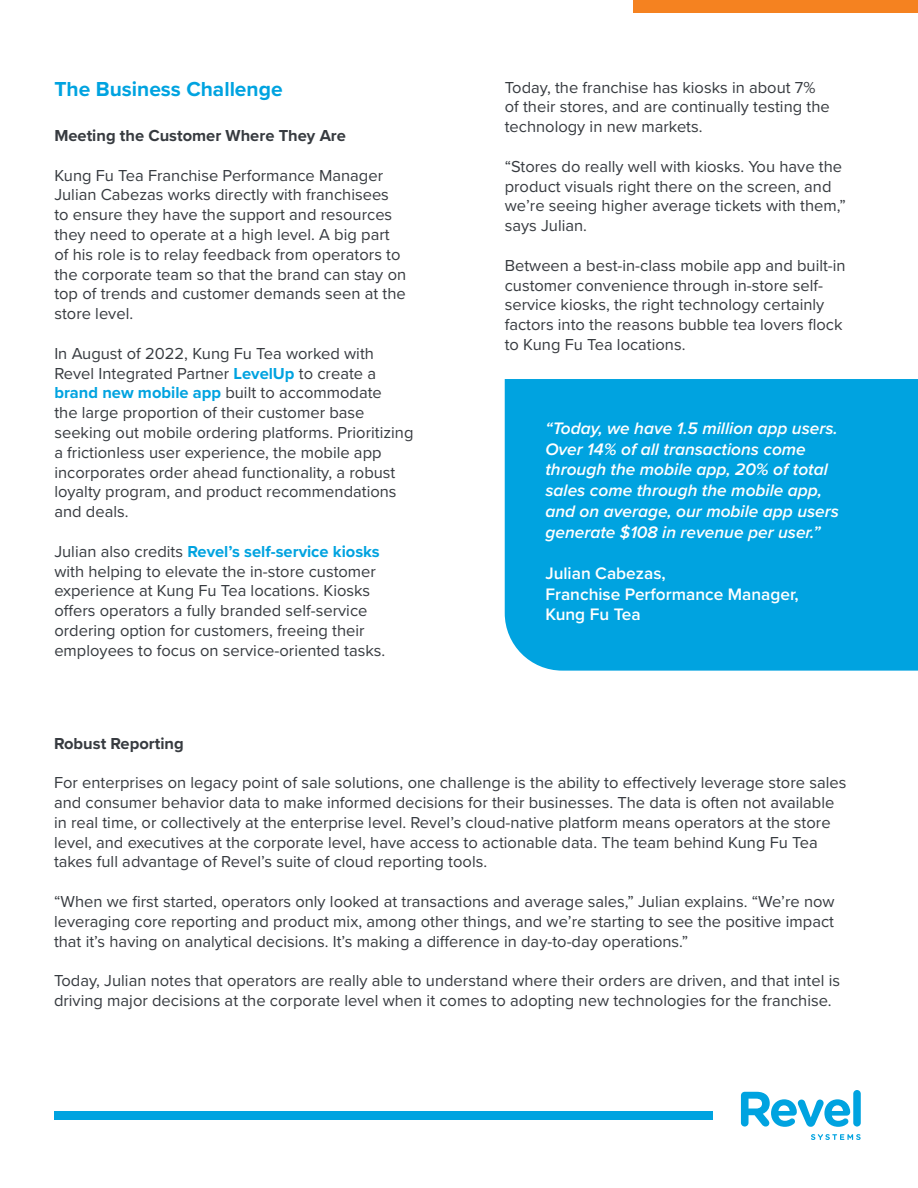
<style>
.page{position:relative;width:918px;height:1188px;background:#fff}
.page>*{position:absolute;margin:0;border:0;box-sizing:border-box;transform-origin:0 0}
.t1{font:700 21px "Proxima Nova";color:#00a3e0}
.t2{font:italic 600 17.25px/20.7px "Proxima Nova";color:#fff}
.t3{font:600 17.25px/20.7px "Proxima Nova";color:#fff}
.t4{font:16.5px/19.8px "Proxima Nova";color:#373b40}
.t5{font:700 16.5px "Proxima Nova";color:#373b40}
.s1{font-weight:700;color:#00a3e0}
</style>
<div class="page">
<div style="left:633px;top:0;width:285px;height:12px;background:#f58220"></div>
<svg style="left:741px;top:1090px;width:120px;height:37px"></svg>
<svg style="left:811px;top:1134px;width:50px;height:6px"></svg>
<div style="left:54px;top:1111px;width:659px;height:9px;background:#00a3e0"></div>
<div style="left:505px;top:379px;width:413px;height:292px;background:#00a3e0"></div>
<p class="t1" style="left:54px;top:73px;width:230px">The Business Challenge</p>
<p class="t5" style="left:54px;top:123px;width:293px">Meeting the Customer Where They Are</p>
<p class="t4" style="left:54px;top:165px;width:353px">Kung Fu Tea Franchise Performance Manager Julian Cabezas works directly with franchisees to ensure they have the support and resources they need to operate at a high level. A big part of his role is to relay feedback from operators to the corporate team so that the brand can stay on top of trends and customer demands seen at the store level.</p>
<p class="t4" style="left:54px;top:343px;width:361px">In August of 2022, Kung Fu Tea worked with Revel Integrated Partner <span class="s1">LevelUp</span> to create a <span class="s1">brand new mobile app</span> built to accommodate<br>the large proportion of their customer base seeking out mobile ordering platforms. Prioritizing a frictionless user experience, the mobile app incorporates order ahead functionality, a robust loyalty program, and product recommendations and deals.</p>
<p class="t4" style="left:54px;top:541px;width:333px">Julian also credits <span class="s1">Revel’s self-service kiosks </span>with helping to elevate the in-store customer experience at Kung Fu Tea locations. Kiosks offers operators a fully branded self-service ordering option for customers, freeing their employees to focus on service-oriented tasks.</p>
<p class="t4" style="left:505px;top:76px;width:327px">Today, the franchise has kiosks in about 7% of their stores, and are continually testing the technology in new markets.</p>
<p class="t4" style="left:505px;top:156px;width:343px">“Stores do really well with kiosks. You have the product visuals right there on the screen, and we’re seeing higher average tickets with them,” says Julian.</p>
<p class="t4" style="left:505px;top:255px;width:342px">Between a best-in-class mobile app and built-in customer convenience through in-store self&shy;service kiosks, the right technology certainly factors into the reasons bubble tea lovers flock to Kung Fu Tea locations.</p>
<p class="t2" style="left:545px;top:417px;width:295px">“Today, we have 1.5 million app users.<br>Over 14% of all transactions come through the mobile app, 20% of total sales come through the mobile app, and on average, our mobile app users generate $108 in revenue per user.”</p>
<p class="t3" style="left:545px;top:562px;width:255px">Julian Cabezas,<br>Franchise Performance Manager,<br>Kung Fu Tea</p>
<p class="t5" style="left:54px;top:731px;width:131px">Robust Reporting</p>
<p class="t4" style="left:54px;top:772px;width:794px">For enterprises on legacy point of sale solutions, one challenge is the ability to effectively leverage store sales and consumer behavior data to make informed decisions for their businesses. The data is often not available in real time, or collectively at the enterprise level. Revel’s cloud-native platform means operators at the store level, and executives at the corporate level, have access to actionable data. The team behind Kung Fu Tea takes full advantage of Revel’s suite of cloud reporting tools.</p>
<p class="t4" style="left:54px;top:891px;width:782px;text-align:justify">“When we first started, operators only looked at transactions and average sales,” Julian explains. “We’re now leveraging core reporting and product mix, among other things, and we’re starting to see the positive impact that it’s having on analytical decisions. It’s making a difference in day-to-day operations.”</p>
<p class="t4" style="left:54px;top:970px;width:788px">Today, Julian notes that operators are really able to understand where their orders are driven, and that intel is driving major decisions at the corporate level when it comes to adopting new technologies for the franchise.</p>
</div>
